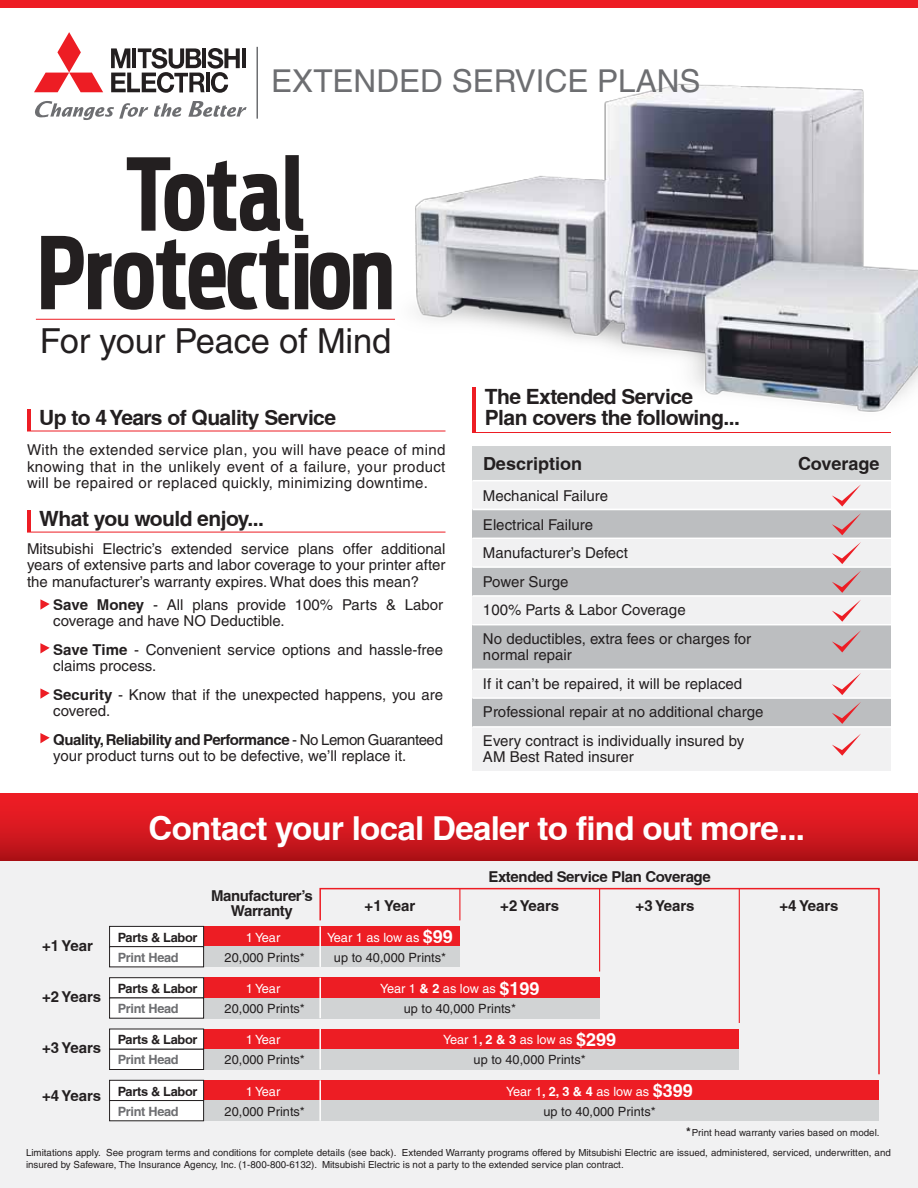
<style>
.page{position:relative;width:918px;height:1188px;background:#fff}
.page>*{position:absolute;margin:0;border:0;box-sizing:border-box;transform-origin:0 0}
.t1{font:700 99px/78.6px "Antenna Extra Cond";letter-spacing:-.005em;color:#231f20;text-align:center}
.t2{font:34.5px "Helvetica";letter-spacing:-.005em;color:#231f20}
.t3{font:700 33px "Helvetica";letter-spacing:-.02em;color:#fff}
.t4{font:31.5px "Helvetica";color:#6d6e71}
.t5{font:700 21px/21px "Helvetica";letter-spacing:-.025em;color:#231f20}
.t6{font:700 18px "Helvetica";color:#231f20}
.t7{font:15px/16.5px "Helvetica";color:#231f20}
.t8{font:700 15px/15px "Helvetica";letter-spacing:-.025em;color:#231f20;text-align:center}
.t9{font:12.75px/19.8px "Helvetica";color:#231f20;text-align:center}
.t10{font:700 12.75px/19.8px "Helvetica";letter-spacing:-.025em;color:#231f20}
.t11{font:9.75px/11.7px "Helvetica";color:#231f20}
.s1{font-weight:700}
.s2{color:#6d6e71}
.s3{color:#fff}
.s4{font-weight:700;font-size:18px;color:#fff}
.s5{font-weight:700;color:#fff}
.s6{font-weight:700;font-size:12px}
</style>
<div class="page">
<div style="left:0;top:0;width:918px;height:7px;background:#ed1d24"></div>
<hr style="left:27px;top:409px;width:4px;height:22px;background:#ed1d24">
<hr style="left:27px;top:431px;width:419px;height:1px;background:#ed1d24">
<hr style="left:36px;top:319px;width:359px;height:1px;background:#ed1d24">
<hr style="left:27px;top:510px;width:4px;height:22px;background:#ed1d24">
<hr style="left:27px;top:532px;width:419px;height:1px;background:#ed1d24">
<hr style="left:472px;top:387px;width:4px;height:46px;background:#ed1d24">
<hr style="left:472px;top:432px;width:419px;height:1px;background:#ed1d24">
<img style="left:292px;top:83px;width:626px;height:329px">
<svg style="left:34px;top:32px;width:69px;height:60px"></svg>
<svg style="left:111px;top:48px;width:129px;height:45px"></svg>
<hr style="left:242px;top:48px;width:4px;height:20px;background:#231f20">
<svg style="left:188px;top:101px;width:59px;height:16px"></svg>
<svg style="left:35px;top:101px;width:113px;height:19px"></svg>
<svg style="left:154px;top:103px;width:27px;height:14px"></svg>
<hr style="left:256px;top:47px;width:2px;height:72px;background:#6d6e71">
<div style="left:472px;top:446px;width:419px;height:325px;background:#f1f1f2"></div>
<div style="left:472px;top:446px;width:419px;height:35px;background:#d1d3d4"></div>
<div style="left:0;top:860px;width:918px;height:328px;background:#f1f1f2"></div>
<div style="left:0;top:793px;width:918px;height:67px;background:linear-gradient(to bottom,#f71e27,#b41318)"></div>
<svg style="left:40px;top:599px;width:10px;height:11px"></svg>
<svg style="left:40px;top:643px;width:10px;height:10px"></svg>
<svg style="left:40px;top:688px;width:10px;height:11px"></svg>
<svg style="left:40px;top:733px;width:10px;height:10px"></svg>
<hr style="left:472px;top:480px;width:419px;height:1px;background:#fff">
<div style="left:472px;top:510px;width:419px;height:28px;background:#bcbec0"></div>
<div style="left:472px;top:567px;width:419px;height:29px;background:#bcbec0"></div>
<div style="left:472px;top:698px;width:419px;height:29px;background:#bcbec0"></div>
<div style="left:472px;top:625px;width:419px;height:44px;background:#bcbec0"></div>
<hr style="left:472px;top:566px;width:419px;height:2px;background:#fff">
<hr style="left:472px;top:509px;width:419px;height:1px;background:#fff">
<hr style="left:472px;top:595px;width:419px;height:2px;background:#fff">
<hr style="left:472px;top:624px;width:419px;height:1px;background:#fff">
<hr style="left:472px;top:669px;width:419px;height:1px;background:#fff">
<hr style="left:472px;top:697px;width:419px;height:2px;background:#fff">
<hr style="left:472px;top:726px;width:419px;height:2px;background:#fff">
<svg style="left:832px;top:484px;width:29px;height:23px"></svg>
<svg style="left:832px;top:513px;width:29px;height:22px"></svg>
<svg style="left:832px;top:542px;width:29px;height:22px"></svg>
<svg style="left:832px;top:571px;width:29px;height:22px"></svg>
<svg style="left:832px;top:600px;width:29px;height:22px"></svg>
<svg style="left:832px;top:630px;width:29px;height:22px"></svg>
<svg style="left:832px;top:734px;width:29px;height:22px"></svg>
<svg style="left:832px;top:673px;width:29px;height:22px"></svg>
<svg style="left:832px;top:702px;width:29px;height:22px"></svg>
<div style="left:204px;top:926px;width:256px;height:21px;background:#ed1d24"></div>
<div style="left:204px;top:947px;width:256px;height:20px;background:#d1d3d4"></div>
<svg style="left:319px;top:887px;width:561px;height:188px"></svg>
<hr style="left:599px;top:889px;width:1px;height:83px;background:#ed1d24">
<hr style="left:739px;top:889px;width:1px;height:134px;background:#ed1d24">
<hr style="left:319px;top:926px;width:2px;height:41px;background:#fff">
<div style="left:204px;top:978px;width:396px;height:20px;background:#ed1d24"></div>
<div style="left:204px;top:998px;width:396px;height:20px;background:#d1d3d4"></div>
<hr style="left:319px;top:978px;width:2px;height:40px;background:#fff">
<div style="left:204px;top:1029px;width:535px;height:20px;background:#ed1d24"></div>
<div style="left:204px;top:1049px;width:535px;height:21px;background:#d1d3d4"></div>
<hr style="left:319px;top:1029px;width:2px;height:41px;background:#fff">
<div style="left:204px;top:1080px;width:675px;height:21px;background:#ed1d24"></div>
<div style="left:204px;top:1101px;width:675px;height:20px;background:#d1d3d4"></div>
<hr style="left:319px;top:1080px;width:2px;height:41px;background:#fff">
<div style="left:109px;top:926px;width:95px;height:21px;background:#fff;border:1px solid #231f20"></div>
<div style="left:109px;top:946px;width:95px;height:21px;background:#fff;border:1px solid #231f20"></div>
<div style="left:109px;top:978px;width:95px;height:20px;background:#fff;border:1px solid #231f20"></div>
<div style="left:109px;top:998px;width:95px;height:20px;background:#fff"></div>
<div style="left:109px;top:1080px;width:95px;height:21px;background:#fff;border:1px solid #231f20"></div>
<div style="left:109px;top:1100px;width:95px;height:21px;background:#fff;border:1px solid #231f20"></div>
<div style="left:109px;top:1029px;width:95px;height:20px;background:#fff"></div>
<div style="left:109px;top:1049px;width:95px;height:21px;background:#fff;border:1px solid #231f20"></div>
<hr style="left:472px;top:538px;width:419px;height:1px;background:#fff">
<p class="t4" style="left:271px;top:63px;width:431px">EXTENDED SERVICE PLANS</p>
<p class="t1" style="left:37px;top:156px;width:359px">Total<br>Protection</p>
<p class="t2" style="left:40px;top:321px;width:353px">For your Peace of Mind</p>
<p class="t5" style="left:39px;top:407px;width:298px">Up to 4 Years of Quality Service</p>
<p class="t7" style="left:27px;top:442px;width:420px;text-align:justify">With the extended service plan, you will have peace of mind knowing that in the unlikely event of a failure, your product will be repaired or replaced quickly, minimizing downtime.</p>
<p class="t5" style="left:39px;top:508px;width:226px">What you would enjoy...</p>
<p class="t7" style="left:27px;top:540px;width:420px;text-align:justify">Mitsubishi Electric’s extended service plans offer additional years of extensive parts and labor coverage to your printer after the manufacturer’s warranty expires. What does this mean?</p>
<p class="t7" style="left:53px;top:596px;width:391px"><span class="s1">Save Money</span> - All plans provide 100% Parts &amp; Labor coverage and have NO Deductible.</p>
<p class="t7" style="left:53px;top:641px;width:391px"><span class="s1">Save Time</span> - Convenient service options and hassle-free claims process.</p>
<p class="t7" style="left:53px;top:686px;width:392px"><span class="s1">Security</span> - Know that if the unexpected happens, you are covered.</p>
<p class="t7" style="left:53px;top:731px;width:392px"><span class="s1">Quality, Reliability and Performance</span> - No Lemon Guaranteed your product turns out to be defective, we’ll replace it.</p>
<p class="t5" style="left:485px;top:386px;width:257px">The Extended Service<br>Plan covers the following...</p>
<p class="t6" style="left:483px;top:453px;width:101px">Description</p>
<p class="t7" style="left:483px;top:482px;width:270px;line-height:28.5px">Mechanical Failure<br>Electrical Failure<br>Manufacturer’s Defect<br>Power Surge<br>100% Parts &amp; Labor Coverage<br>No deductibles, extra fees or charges for</p>
<p class="t7" style="left:483px;top:641px;width:282px;line-height:28.5px">normal repair<br>If it can’t be repaired, it will be replaced Professional repair at no additional charge Every contract is individually insured by</p>
<p class="t7" style="left:483px;top:749px;width:152px">AM Best Rated insurer</p>
<p class="t6" style="left:798px;top:453px;width:83px">Coverage</p>
<p class="t3" style="left:149px;top:808px;width:658px">Contact your local Dealer to find out more...</p>
<p class="t8" style="left:42px;top:938px;width:52px">+1 Year</p>
<p class="t8" style="left:42px;top:989px;width:60px">+2 Years</p>
<p class="t8" style="left:42px;top:1040px;width:60px">+3 Years</p>
<p class="t8" style="left:42px;top:1088px;width:60px">+4 Years</p>
<p class="t8" style="left:488px;top:869px;width:224px">Extended Service Plan Coverage</p>
<p class="t8" style="left:211px;top:888px;width:103px">Manufacturer’s<br>Warranty</p>
<p class="t8" style="left:365px;top:898px;width:52px">+1 Year</p>
<p class="t8" style="left:500px;top:898px;width:60px">+2 Years</p>
<p class="t8" style="left:636px;top:898px;width:60px">+3 Years</p>
<p class="t8" style="left:780px;top:898px;width:60px">+4 Years</p>
<p class="t10" style="left:118px;top:927px;width:81px">Parts &amp; Labor<br><span class="s2">Print Head</span></p>
<p class="t10" style="left:118px;top:979px;width:81px">Parts &amp; Labor<br><span class="s2">Print Head</span></p>
<p class="t9" style="left:225px;top:927px;width:82px"><span class="s3">1 Year<br></span>20,000 Prints*</p>
<p class="t9" style="left:225px;top:979px;width:82px"><span class="s3">1 Year<br></span>20,000 Prints*</p>
<p class="t9" style="left:327px;top:927px;width:127px"><span class="s3">Year 1 as low as</span> <span class="s4">$99 </span>up to 40,000 Prints*</p>
<p class="t9" style="left:380px;top:979px;width:161px"><span class="s3">Year 1</span> <span class="s5">&amp; 2</span> <span class="s3">as low as</span> <span class="s4">$199 </span>up to 40,000 Prints*</p>
<p class="t10" style="left:118px;top:1030px;width:81px">Parts &amp; Labor<br><span class="s2">Print Head</span></p>
<p class="t9" style="left:225px;top:1030px;width:82px"><span class="s3">1 Year<br></span>20,000 Prints*</p>
<p class="t9" style="left:443px;top:1030px;width:174px"><span class="s3">Year 1</span><span class="s5">, 2 &amp; 3</span> <span class="s3">as low as</span> <span class="s4">$299 </span>up to 40,000 Prints*</p>
<p class="t10" style="left:118px;top:1081px;width:81px">Parts &amp; Labor<br><span class="s2">Print Head</span></p>
<p class="t9" style="left:225px;top:1081px;width:82px"><span class="s3">1 Year<br></span>20,000 Prints*</p>
<p class="t9" style="left:506px;top:1081px;width:188px"><span class="s3">Year 1</span><span class="s5">, 2, 3 &amp; 4</span> <span class="s3">as low as</span> <span class="s4">$399 </span>up to 40,000 Prints*</p>
<p class="t11" style="left:686px;top:1126px;width:195px"><span class="s6">*</span>Print head warranty varies based on model.</p>
<p class="t11" style="left:26px;top:1147px;width:866px">Limitations apply. See program terms and conditions for complete details (see back). Extended Warranty programs offered by Mitsubishi Electric are issued, administered, serviced, underwritten, and insured by Safeware, The Insurance Agency, Inc. (1-800-800-6132). Mitsubishi Electric is not a party to the extended service plan contract.</p>
</div>
